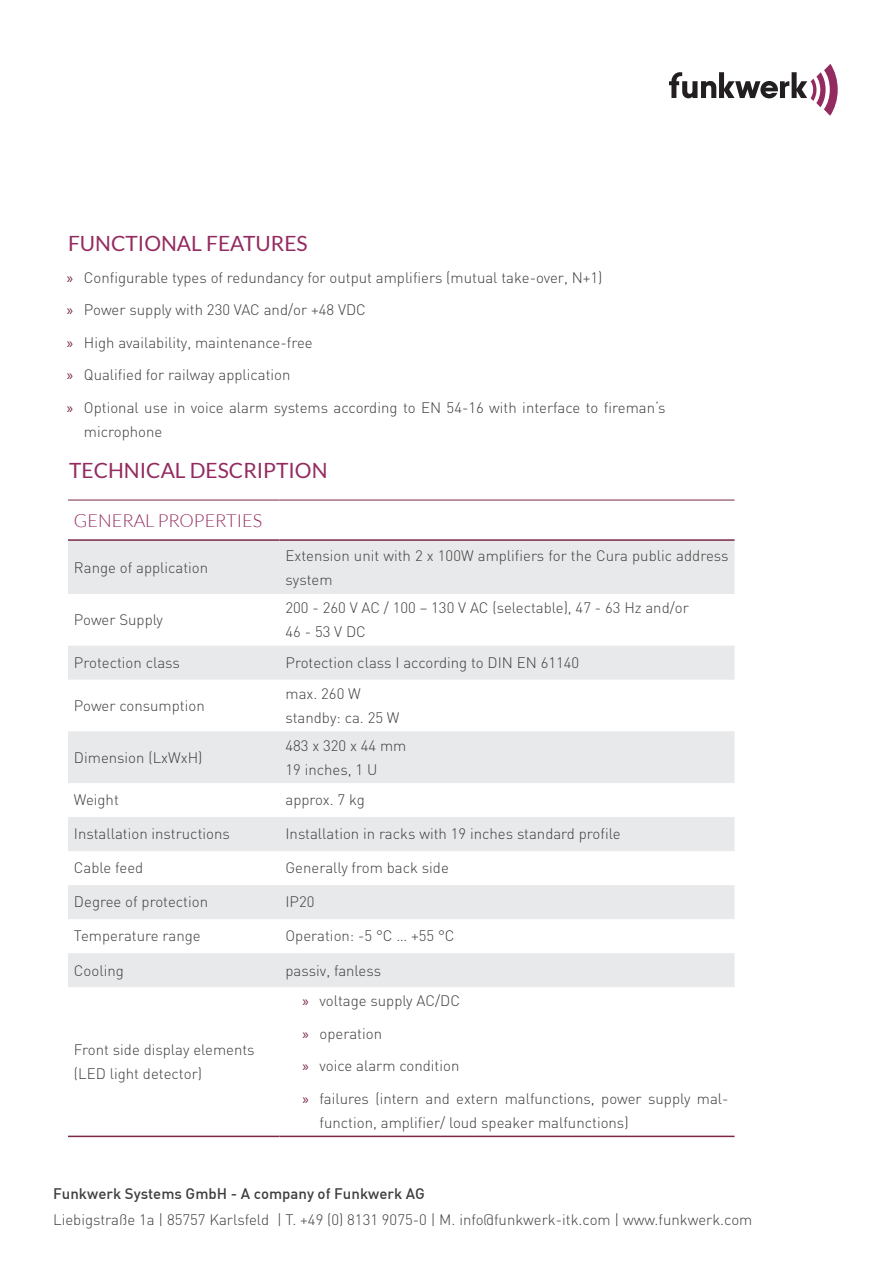
<style>
.page{position:relative;width:893px;height:1263px;background:#fff}
.page>*{position:absolute;margin:0;border:0;box-sizing:border-box;transform-origin:0 0}
.DB_-_h2{font:21px "Lato";color:#932b60}
.DB_-_Headline_Tabell{font:300 18px "Lato";color:#932b60}
.DB_-_Fließtext{font:300 15px/24px "DIN";color:#3e3e3f}
.t1{font:300 15px/24px "DIN";color:#3c3c3c}
.t2{font:500 15px "DIN";color:#3e3e3f}
.s1{font-family:"Myriad Pro";font-weight:400;color:#75214a}
</style>
<div class="page">
<svg style="left:669px;top:64px;width:169px;height:52px"></svg>
<svg style="left:68px;top:541px;width:667px;height:446px;fill:#e8e9ea"></svg>
<hr style="left:68px;top:539px;width:212px;height:2px;background:#7a2748">
<hr style="left:280px;top:539px;width:455px;height:2px;background:#7a2748">
<hr style="left:68px;top:500px;width:212px;height:1px;background:#7a2748">
<hr style="left:280px;top:500px;width:455px;height:1px;background:#7a2748">
<hr style="left:68px;top:1135px;width:212px;height:2px;background:#7a2748">
<hr style="left:280px;top:1135px;width:455px;height:2px;background:#7a2748">
<p class="DB_-_h2" style="left:68px;top:231px;width:241px">FUNCTIONAL FEATURES</p>
<p class="t1" style="left:67px;top:265px;width:537px"><span class="s1">»</span> Configurable types of redundancy for output amplifiers (mutual take-over, N+1)</p>
<p class="t1" style="left:67px;top:297px;width:300px"><span class="s1">»</span> Power supply with 230 VAC and/or +48 VDC</p>
<p class="t1" style="left:67px;top:330px;width:247px"><span class="s1">»</span> High availability, maintenance-free</p>
<p class="t1" style="left:67px;top:363px;width:225px"><span class="s1">»</span> Qualified for railway application</p>
<p class="t1" style="left:84px;top:395px;width:583px;text-indent:-17px"><span class="s1">»</span> Optional use in voice alarm systems according to EN 54-16 with interface to fireman‘s microphone</p>
<p class="DB_-_h2" style="left:69px;top:459px;width:260px">TECHNICAL DESCRIPTION</p>
<p class="DB_-_Headline_Tabell" style="left:74px;top:511px;width:190px">GENERAL PROPERTIES</p>
<p class="DB_-_Fließtext" style="left:74px;top:555px;width:136px">Range of application</p>
<p class="DB_-_Fließtext" style="left:286px;top:544px;width:444px">Extension unit with 2 x 100W amplifiers for the Cura public address system</p>
<p class="DB_-_Fließtext" style="left:74px;top:607px;width:91px">Power Supply</p>
<p class="DB_-_Fließtext" style="left:286px;top:595px;width:405px">200 - 260 V AC / 100 – 130 V AC (selectable), 47 - 63 Hz and/or<br>46 - 53 V DC</p>
<p class="DB_-_Fließtext" style="left:74px;top:650px;width:108px">Protection class</p>
<p class="DB_-_Fließtext" style="left:286px;top:650px;width:295px">Protection class I according to DIN EN 61140</p>
<p class="DB_-_Fließtext" style="left:74px;top:693px;width:132px">Power consumption</p>
<p class="DB_-_Fließtext" style="left:286px;top:681px;width:116px">max. 260 W standby: ca. 25 W</p>
<p class="DB_-_Fließtext" style="left:74px;top:745px;width:130px">Dimension (LxWxH)</p>
<p class="DB_-_Fließtext" style="left:286px;top:733px;width:122px">483 x 320 x 44 mm<br>19 inches, 1 U</p>
<p class="DB_-_Fließtext" style="left:74px;top:787px;width:46px">Weight</p>
<p class="DB_-_Fließtext" style="left:286px;top:787px;width:81px">approx. 7 kg</p>
<p class="DB_-_Fließtext" style="left:74px;top:822px;width:157px">Installation instructions</p>
<p class="DB_-_Fließtext" style="left:286px;top:822px;width:336px">Installation in racks with 19 inches standard profile</p>
<p class="DB_-_Fließtext" style="left:74px;top:856px;width:71px">Cable feed</p>
<p class="DB_-_Fließtext" style="left:286px;top:856px;width:165px">Generally from back side</p>
<p class="DB_-_Fließtext" style="left:74px;top:890px;width:136px">Degree of protection</p>
<p class="DB_-_Fließtext" style="left:286px;top:890px;width:30px">IP20</p>
<p class="DB_-_Fließtext" style="left:74px;top:924px;width:128px">Temperature range</p>
<p class="DB_-_Fließtext" style="left:286px;top:924px;width:171px">Operation: -5 °C … +55 °C</p>
<p class="DB_-_Fließtext" style="left:74px;top:958px;width:51px">Cooling</p>
<p class="DB_-_Fließtext" style="left:286px;top:958px;width:97px">passiv, fanless</p>
<p class="DB_-_Fließtext" style="left:74px;top:1037px;width:182px">Front side display elements (LED light detector)</p>
<p class="t1" style="left:303px;top:988px;width:159px"><span class="s1">»</span> voltage supply AC/DC</p>
<p class="t1" style="left:303px;top:1021px;width:81px"><span class="s1">»</span> operation</p>
<p class="t1" style="left:303px;top:1053px;width:158px"><span class="s1">»</span> voice alarm condition</p>
<p class="t1" style="left:320px;top:1086px;width:411px;text-indent:-17px"><span class="s1">»</span> failures (intern and extern malfunctions, power supply mal&shy;function, amplifier/ loud speaker malfunctions)</p>
<p class="t2" style="left:53px;top:1183px;width:373px">Funkwerk Systems GmbH - A company of Funkwerk AG</p>
<p class="DB_-_Fließtext" style="left:53px;top:1207px;width:701px">Liebigstraße 1a | 85757 Karlsfeld | T. +49 (0) 8131 9075-0 | M. info@funkwerk-itk.com | www.funkwerk.com</p>
</div>
